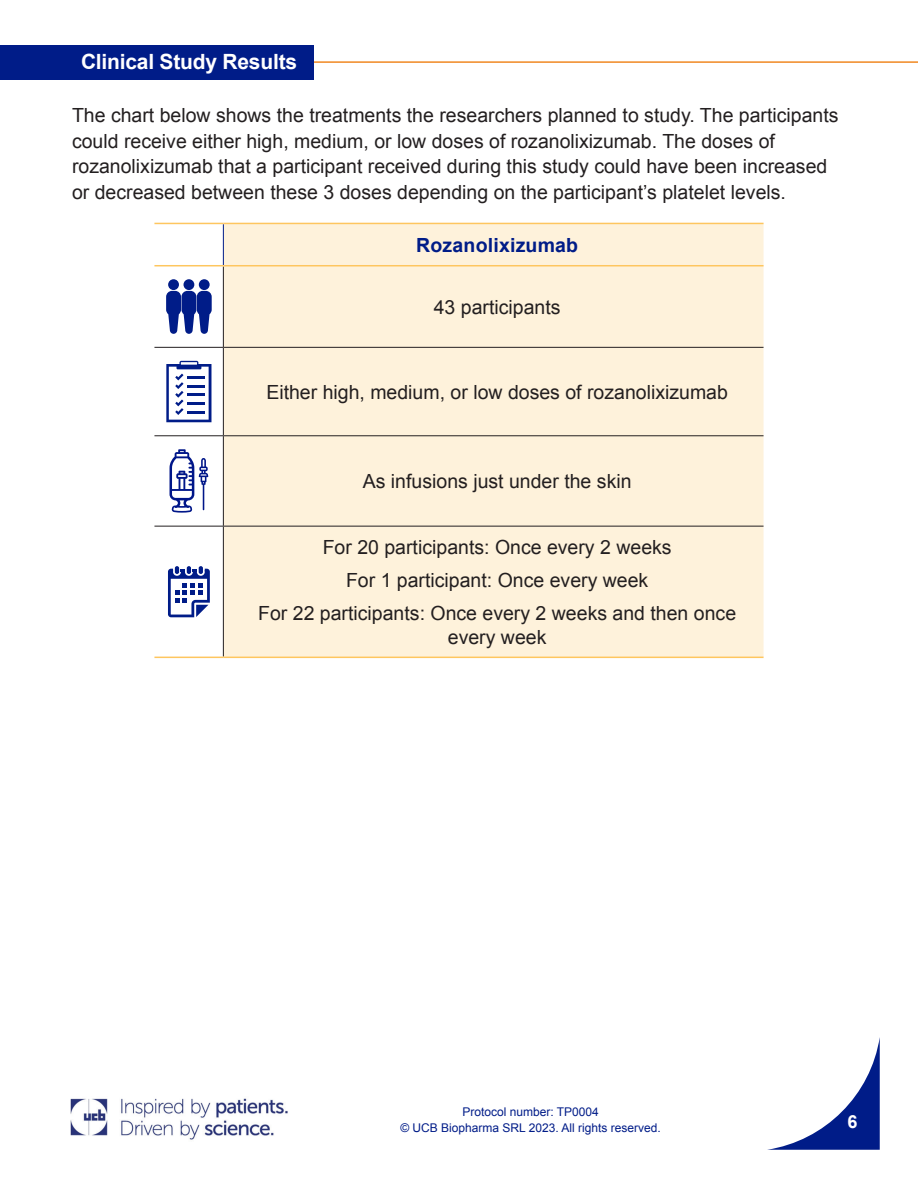
<style>
.page{position:relative;width:918px;height:1188px;background:#fff}
.page>*{position:absolute;margin:0;border:0;box-sizing:border-box;transform-origin:0 0}
.t1{font:700 21px "Arial";letter-spacing:-.01em;color:#fff}
.UCB-Body_Copy{font:19.5px/25.5px "Arial";color:#231f20}
.UCB-TABLE_Body{font:19.5px/24px "Arial";color:#231f20;text-align:center}
.UCB-TABLE_Col_Heads{font:700 19.5px "Arial";letter-spacing:.01em;color:#001c88}
.t2{font:700 18px "Arial";color:#fff}
.t3{font:12px/16.5px "Arial";color:#001c88;text-align:center}
</style>
<div class="page">
<img style="left:70px;top:1098px;width:218px;height:42px">
<svg style="left:767px;top:1037px;width:113px;height:113px"></svg>
<hr style="left:310px;top:61px;width:608px;height:2px;background:#f08821">
<div style="left:0;top:45px;width:314px;height:34px;background:#001c88"></div>
<div style="left:224px;top:224px;width:540px;height:433px;background:#fef2db"></div>
<hr style="left:223px;top:266px;width:1px;height:81px;background:#231f20">
<hr style="left:223px;top:348px;width:1px;height:87px;background:#231f20">
<hr style="left:223px;top:436px;width:1px;height:90px;background:#231f20">
<hr style="left:223px;top:527px;width:1px;height:130px;background:#231f20">
<hr style="left:154px;top:347px;width:69px;height:1px;background:#231f20">
<hr style="left:223px;top:347px;width:541px;height:1px;background:#231f20">
<hr style="left:154px;top:435px;width:69px;height:1px;background:#231f20">
<hr style="left:223px;top:435px;width:541px;height:1px;background:#231f20">
<hr style="left:154px;top:526px;width:69px;height:1px;background:#231f20">
<hr style="left:223px;top:526px;width:541px;height:1px;background:#231f20">
<hr style="left:223px;top:224px;width:1px;height:41px;background:#001c88">
<hr style="left:154px;top:223px;width:69px;height:1px;background:#fec65f">
<hr style="left:223px;top:223px;width:541px;height:1px;background:#fec65f">
<hr style="left:154px;top:265px;width:69px;height:1px;background:#fec65f">
<hr style="left:223px;top:265px;width:541px;height:1px;background:#fec65f">
<hr style="left:154px;top:657px;width:69px;height:1px;background:#fec65f">
<hr style="left:223px;top:657px;width:541px;height:1px;background:#fec65f">
<div style="left:184px;top:279px;width:10px;height:11px;background:#001c88;border-radius:50%"></div>
<div style="left:199px;top:279px;width:11px;height:11px;background:#001c88;border-radius:50%"></div>
<svg style="left:166px;top:291px;width:46px;height:43px"></svg>
<div style="left:168px;top:279px;width:11px;height:11px;background:#001c88;border-radius:50%"></div>
<svg style="left:166px;top:361px;width:45px;height:61px"></svg>
<hr style="left:176px;top:366px;width:25px;height:3px;background:#001c88">
<svg style="left:170px;top:449px;width:38px;height:64px"></svg>
<svg style="left:168px;top:566px;width:42px;height:51px"></svg>
<p class="t1" style="left:81px;top:48px;width:218px">Clinical Study Results</p>
<p class="UCB-Body_Copy" style="left:72px;top:103px;width:768px">The chart below shows the treatments the researchers planned to study. The participants could receive either high, medium, or low doses of rozanolixizumab. The doses of rozanolixizumab that a participant received during this study could have been increased or decreased between these 3 doses depending on the participant’s platelet levels.</p>
<p class="UCB-TABLE_Col_Heads" style="left:416px;top:232px;width:164px">Rozanolixizumab</p>
<p class="UCB-TABLE_Body" style="left:434px;top:295px;width:128px">43 participants</p>
<p class="UCB-TABLE_Body" style="left:266px;top:380px;width:463px">Either high, medium, or low doses of rozanolixizumab</p>
<p class="UCB-TABLE_Body" style="left:363px;top:469px;width:270px">As infusions just under the skin</p>
<p class="UCB-TABLE_Body" style="left:323px;top:535px;width:350px">For 20 participants: Once every 2 weeks</p>
<p class="UCB-TABLE_Body" style="left:346px;top:568px;width:304px">For 1 participant: Once every week</p>
<p class="UCB-TABLE_Body" style="left:258px;top:601px;width:479px">For 22 participants: Once every 2 weeks and then once every week</p>
<p class="t3" style="left:400px;top:1103px;width:262px">Protocol number: TP0004<br>© UCB Biopharma SRL 2023. All rights reserved.</p>
<p class="t2" style="left:847px;top:1109px;width:12px">6</p>
</div>
